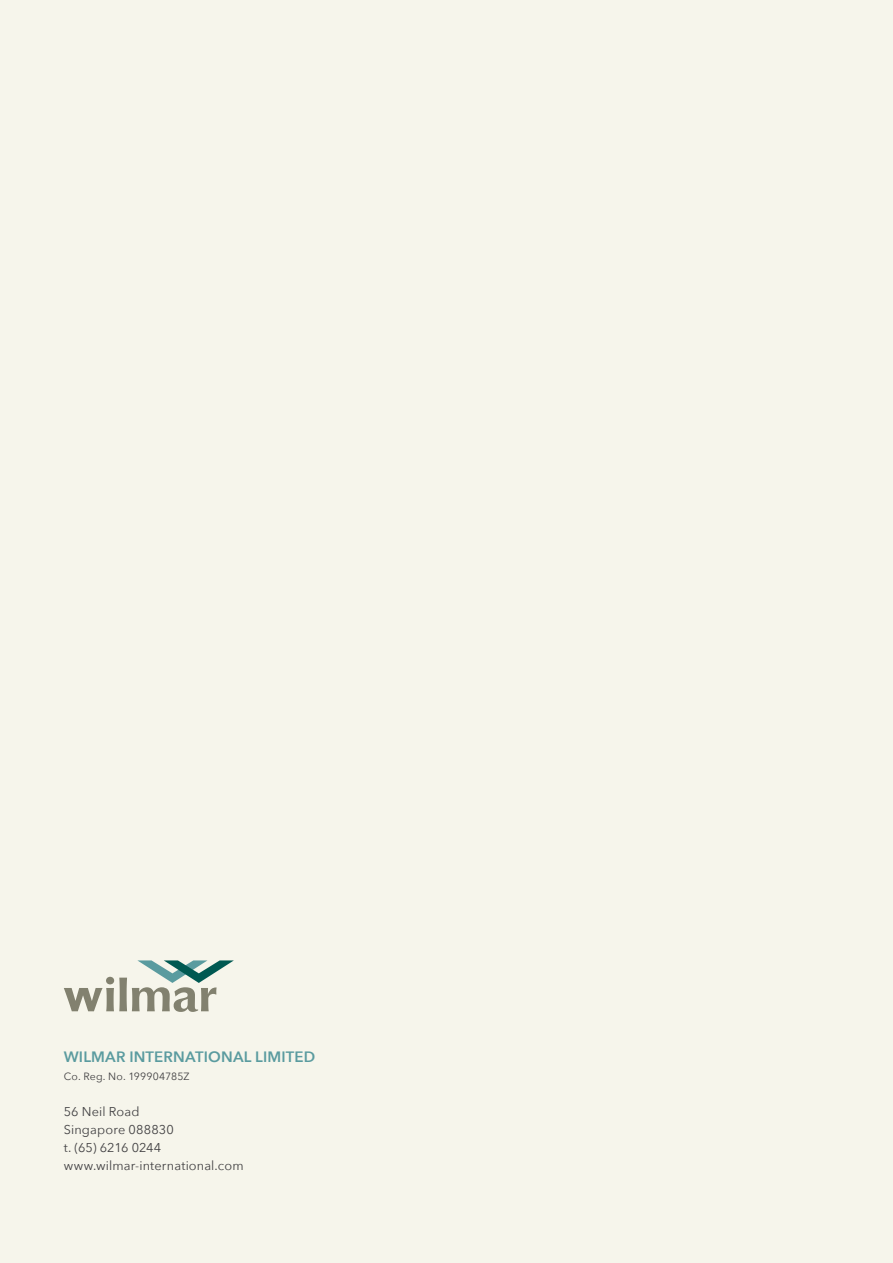
<style>
.page{position:relative;width:893px;height:1263px;background:#f6f5eb}
.page>*{position:absolute;margin:0;border:0;box-sizing:border-box;transform-origin:0 0}
.t1{font:600 15px "Avenir Next";letter-spacing:.01em;color:#5a9b9f}
.t2{font:12.75px/18px "Avenir Next";letter-spacing:.01em;color:#414042}
.t3{font:10.5px "Avenir Next";letter-spacing:.02em;color:#414042}
</style>
<div class="page">
<svg style="left:64px;top:960px;width:170px;height:52px"></svg>
<p class="t1" style="left:64px;top:1044px;width:253px">WILMAR INTERNATIONAL LIMITED</p>
<p class="t3" style="left:64px;top:1067px;width:127px">Co. Reg. No. 199904785Z</p>
<p class="t2" style="left:64px;top:1102px;width:181px">56 Neil Road<br>Singapore 088830<br>t. (65) 6216 0244 www.wilmar-international.com</p>
</div>
